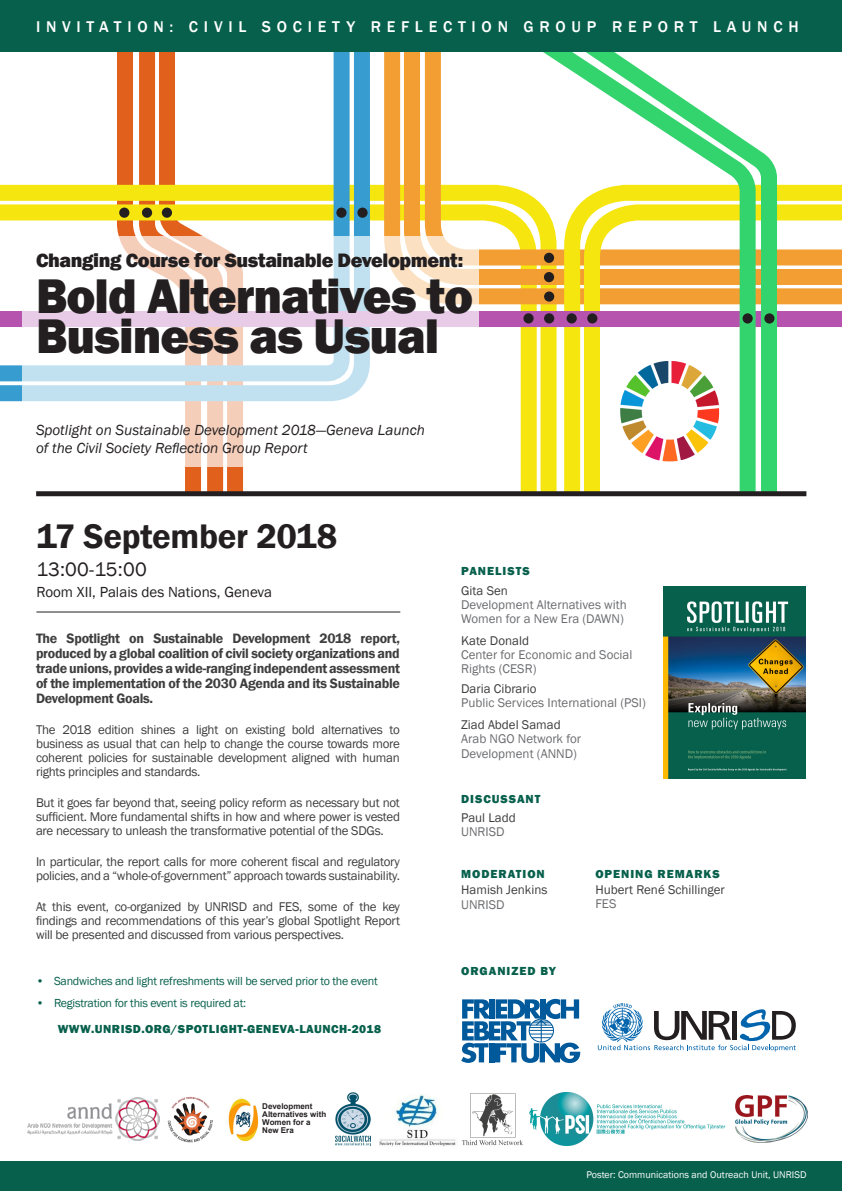
<style>
.page{position:relative;width:842px;height:1191px;background:#fff}
.page>*{position:absolute;margin:0;border:0;box-sizing:border-box;transform-origin:0 0}
.t1{font:800 50px/40px "Franklin Gothic";letter-spacing:-.02em;color:#231f20}
.t2{font:600 35px "Franklin Gothic";letter-spacing:-.01em;color:#231f20}
.t3{font:800 20px "Franklin Gothic";letter-spacing:-.02em;color:#231f20}
.t4{font:20px "Franklin Gothic";letter-spacing:.005em;color:#231f20}
.t5{font:500 16px "Franklin Gothic";letter-spacing:.36em;color:#fff}
.t6{font:italic 15px/18px "Franklin Gothic";color:#231f20}
.t7{font:15px "Franklin Gothic";color:#231f20}
.t8{font:600 14px/15px "Franklin Gothic";letter-spacing:-.02em;color:#3e3e3f;text-align:justify}
.t9{font:13px/14px "Franklin Gothic";letter-spacing:-.02em;color:#3e3e3f;text-align:justify}
.t10{font:13px/14px "Franklin Gothic";color:#6c6d70}
.t11{font:13px/14px "Franklin Gothic";color:#3e3e3f}
.t12{font:12px "Franklin Gothic";letter-spacing:-.02em;color:#07604c}
.t13{font:800 12px "Franklin Gothic";letter-spacing:.08em;color:#07604c}
.t14{font:800 12px "Franklin Gothic";letter-spacing:.04em;color:#07604c}
.t15{font:10px "Franklin Gothic";color:#fff}
.t16{font:700 8px/8px "Arial";color:#231f20}
.s1{color:#3e3e3f}
.s2{color:#6c6d70}
</style>
<div class="page">
<div style="left:0;top:1161px;width:842px;height:30px;background:#07604c"></div>
<svg style="left:598px;top:1003px;width:198px;height:48px"></svg>
<hr style="left:37px;top:611px;width:363px;height:1px;background:#231f20">
<svg style="left:461px;top:999px;width:119px;height:64px"></svg>
<img style="left:664px;top:586px;width:142px;height:192px">
<img style="left:27px;top:1097px;width:132px;height:44px">
<img style="left:167px;top:1096px;width:46px;height:47px">
<img style="left:228px;top:1098px;width:31px;height:44px">
<img style="left:335px;top:1092px;width:36px;height:53px">
<img style="left:379px;top:1094px;width:77px;height:52px">
<img style="left:462px;top:1093px;width:61px;height:52px">
<img style="left:529px;top:1092px;width:197px;height:53px">
<img style="left:735px;top:1095px;width:73px;height:47px">
<svg style="left:36px;top:467px;width:407px;height:30px"></svg>
<svg style="left:378px;top:51px;width:18px;height:185px"></svg>
<svg style="left:396px;top:51px;width:21px;height:185px"></svg>
<svg style="left:417px;top:51px;width:425px;height:185px"></svg>
<svg style="left:785px;top:196px;width:57px;height:301px"></svg>
<svg style="left:0;top:51px;width:378px;height:351px"></svg>
<div style="left:0;top:311px;width:842px;height:16px;background:#b653ae"></div>
<svg style="left:443px;top:51px;width:22px;height:446px"></svg>
<svg style="left:465px;top:51px;width:320px;height:446px"></svg>
<div style="left:39px;top:491px;width:765px;height:5px;background:#231f20"></div>
<div style="left:0;top:0;width:842px;height:51px;background:#07604c"></div>
<svg style="left:23px;top:236px;width:456px;height:231px"></svg>
<img style="left:600px;top:358px;width:138px;height:109px">
<div style="left:587px;top:313px;width:10px;height:10px;background:#231f20;border-radius:50%"></div>
<div style="left:567px;top:313px;width:10px;height:10px;background:#231f20;border-radius:50%"></div>
<div style="left:544px;top:313px;width:10px;height:10px;background:#231f20;border-radius:50%"></div>
<div style="left:523px;top:313px;width:11px;height:10px;background:#231f20;border-radius:50%"></div>
<div style="left:544px;top:272px;width:10px;height:10px;background:#231f20;border-radius:50%"></div>
<div style="left:544px;top:253px;width:10px;height:10px;background:#231f20;border-radius:50%"></div>
<div style="left:544px;top:291px;width:10px;height:11px;background:#231f20;border-radius:50%"></div>
<div style="left:764px;top:313px;width:10px;height:10px;background:#231f20;border-radius:50%"></div>
<div style="left:742px;top:313px;width:11px;height:10px;background:#231f20;border-radius:50%"></div>
<div style="left:142px;top:207px;width:10px;height:11px;background:#231f20;border-radius:50%"></div>
<div style="left:119px;top:207px;width:10px;height:11px;background:#231f20;border-radius:50%"></div>
<div style="left:162px;top:207px;width:10px;height:11px;background:#231f20;border-radius:50%"></div>
<div style="left:357px;top:207px;width:11px;height:11px;background:#231f20;border-radius:50%"></div>
<div style="left:336px;top:207px;width:11px;height:11px;background:#231f20;border-radius:50%"></div>
<p class="t5" style="left:36px;top:17px;width:764px">INVITATION: CIVIL SOCIETY REFLECTION GROUP REPORT LAUNCH</p>
<p class="t3" style="left:36px;top:247px;width:429px">Changing Course for Sustainable Development:</p>
<p class="t1" style="left:36px;top:276px;width:439px">Bold Alternatives to<br>Business as Usual</p>
<p class="t6" style="left:36px;top:421px;width:390px">Spotlight on Sustainable Development 2018—Geneva Launch of the Civil Society Reflection Group Report</p>
<p class="t2" style="left:36px;top:515px;width:302px">17 September 2018</p>
<p class="t4" style="left:36px;top:557px;width:112px">13:00-15:00</p>
<p class="t7" style="left:36px;top:583px;width:237px">Room XII, Palais des Nations, Geneva</p>
<p class="t8" style="left:36px;top:631px;width:365px">The Spotlight on Sustainable Development 2018 report, produced by a global coalition of civil society organizations and trade unions, provides a wide-ranging independent assessment of the implementation of the 2030 Agenda and its Sustainable Development Goals.</p>
<p class="t9" style="left:36px;top:723px;width:365px">The 2018 edition shines a light on existing bold alternatives to business as usual that can help to change the course towards more coherent policies for sustainable development aligned with human rights principles and standards.</p>
<p class="t9" style="left:36px;top:796px;width:365px">But it goes far beyond that, seeing policy reform as necessary but not sufficient. More fundamental shifts in how and where power is vested are necessary to unleash the transformative potential of the SDGs.</p>
<p class="t9" style="left:36px;top:855px;width:365px">In particular, the report calls for more coherent fiscal and regulatory policies, and a “whole-of-government” approach towards sustainability.</p>
<p class="t9" style="left:36px;top:900px;width:365px">At this event, co-organized by UNRISD and FES, some of the key findings and recommendations of this year’s global Spotlight Report will be presented and discussed from various perspectives.</p>
<p class="t12" style="left:36px;top:973px;width:343px">• Sandwiches and light refreshments will be served prior to the event</p>
<p class="t12" style="left:36px;top:995px;width:212px">• Registration for this event is required at:</p>
<p class="t14" style="left:58px;top:1021px;width:325px">WWW.UNRISD.ORG/SPOTLIGHT-GENEVA-LAUNCH-2018</p>
<p class="t16" style="left:262px;top:1102px;width:66px">Development<br>Alternatives with<br>Women for a<br>New Era</p>
<p class="t13" style="left:461px;top:563px;width:70px">PANELISTS</p>
<p class="t10" style="left:461px;top:583px;width:167px"><span class="s1">Gita Sen<br></span>Development Alternatives with<br>Women for a New Era (DAWN)</p>
<p class="t10" style="left:461px;top:634px;width:173px"><span class="s1">Kate Donald<br></span>Center for Economic and Social<br>Rights (CESR)</p>
<p class="t10" style="left:461px;top:681px;width:186px"><span class="s1">Daria Cibrario<br></span>Public Services International (PSI)</p>
<p class="t10" style="left:461px;top:718px;width:121px;line-height:14.5px"><span class="s1">Ziad Abdel Samad<br></span>Arab NGO Network for<br>Development (ANND)</p>
<p class="t13" style="left:461px;top:790px;width:81px">DISCUSSANT</p>
<p class="t11" style="left:461px;top:811px;width:56px">Paul Ladd<br><span class="s2">UNRISD</span></p>
<p class="t13" style="left:461px;top:865px;width:85px">MODERATION</p>
<p class="t11" style="left:461px;top:882px;width:88px;line-height:15px">Hamish Jenkins<br><span class="s2">UNRISD</span></p>
<p class="t13" style="left:595px;top:865px;width:126px">OPENING REMARKS</p>
<p class="t11" style="left:595px;top:883px;width:131px">Hubert René Schillinger<br><span class="s2">FES</span></p>
<p class="t13" style="left:461px;top:963px;width:96px">ORGANIZED BY</p>
<p class="t15" style="left:586px;top:1168px;width:222px">Poster: Communications and Outreach Unit, UNRISD</p>
</div>
